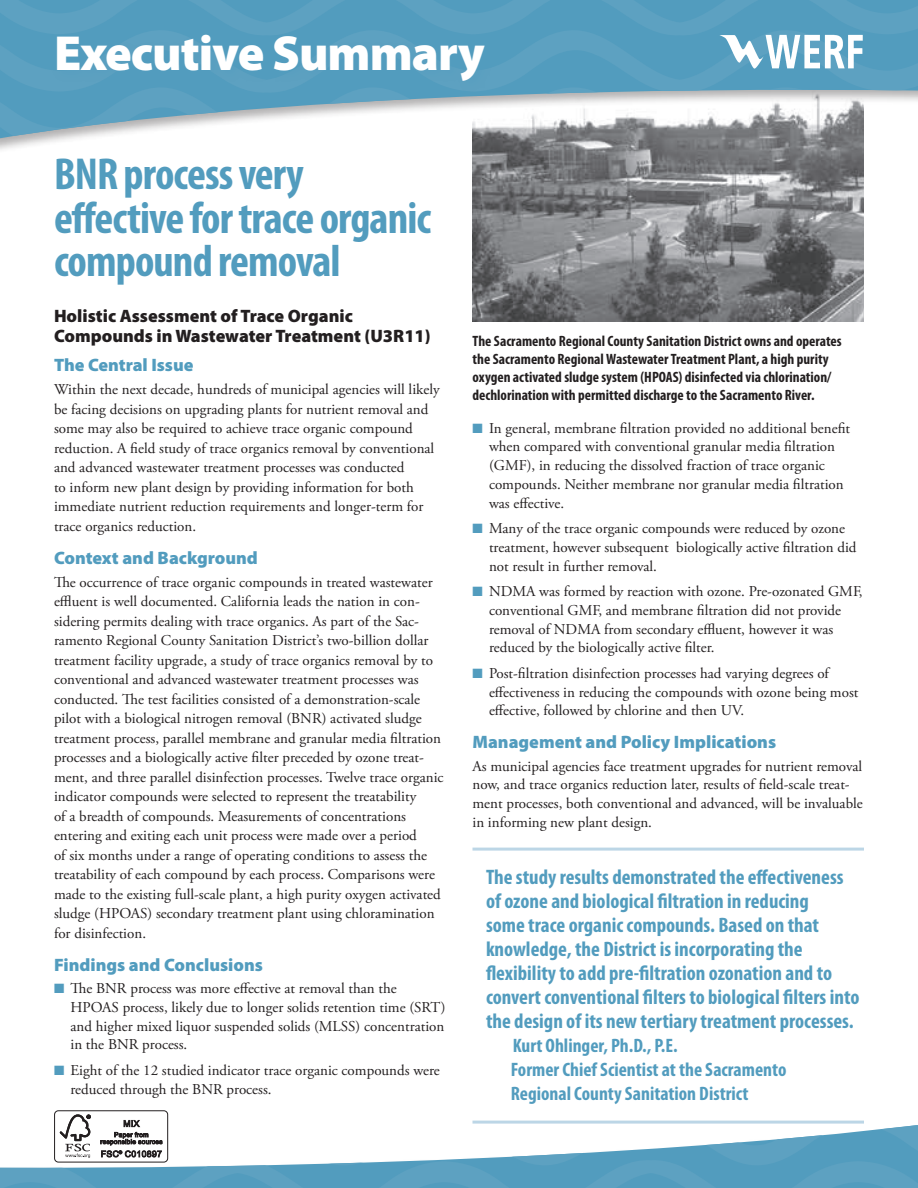
<style>
.page{position:relative;width:918px;height:1188px;background:#fff}
.page>*{position:absolute;margin:0;border:0;box-sizing:border-box;transform-origin:0 0}
.t1{font:900 49.5px "Myriad Pro";letter-spacing:-.02em;color:#fff}
.t2{font:700 condensed 45px/43.5px "Myriad Pro";letter-spacing:-.02em;color:#529cbe}
.t3{font:700 condensed 21px/24px "Myriad Pro";color:#529cbe}
.t4{font:700 condensed 19.5px/24px "Myriad Pro";color:#529cbe}
.t5{font:900 18px "Myriad Pro";color:#529cbe}
.t6{font:900 18px/19.5px "Myriad Pro";color:#231f20}
.t7{font:15px/19.5px "Adobe Garamond Pro";color:#231f20}
.t8{font:700 condensed 15px/18px "Myriad Pro";color:#231f20}
.s1{color:#529cbe}
</style>
<div class="page">
<img style="left:472px;top:154px;width:392px;height:167px">
<div style="left:0;top:0;width:918px;height:154px;background:#231f20;opacity:.35"></div>
<svg style="left:0;top:0;width:918px;height:138px"></svg>
<div style="left:53px;top:31px;width:443px;height:62px;background:#529cbe"></div>
<img style="left:715px;top:32px;width:152px;height:41px">
<svg style="left:0;top:1125px;width:918px;height:63px"></svg>
<hr style="left:472px;top:848px;width:392px;height:3px;background:#bcd6e6">
<hr style="left:472px;top:1121px;width:392px;height:3px;background:#bcd6e6">
<div style="left:55px;top:1111px;width:113px;height:51px;background:#fff;border-radius:4px"></div>
<div style="left:54px;top:1111px;width:114px;height:51px;border:1px solid #231f20;border-radius:4px"></div>
<svg style="left:60px;top:1114px;width:31px;height:44px"></svg>
<svg style="left:100px;top:1120px;width:63px;height:37px"></svg>
<h1 class="t1" style="left:54px;top:20px;width:432px">Executive Summary</h1>
<h2 class="t2" style="left:54px;top:152px;width:379px">BNR process very effective for trace organic compound removal</h2>
<p class="t6" style="left:54px;top:305px;width:378px">Holistic Assessment of Trace Organic<br>Compounds in Wastewater Treatment (U3R11)</p>
<p class="t5" style="left:54px;top:353px;width:141px">The Central Issue</p>
<p class="t7" style="left:54px;top:380px;width:387px">Within the next decade, hundreds of municipal agencies will likely be facing decisions on upgrading plants for nutrient removal and some may also be required to achieve trace organic compound reduction. A field study of trace organics removal by conventional and advanced wastewater treatment processes was conducted<br>to inform new plant design by providing information for both immediate nutrient reduction requirements and longer-term for trace organics reduction.</p>
<p class="t5" style="left:54px;top:546px;width:205px">Context and Background</p>
<p class="t7" style="left:54px;top:573px;width:391px">The occurrence of trace organic compounds in treated wastewater effluent is well documented. California leads the nation in con&shy;sidering permits dealing with trace organics. As part of the Sac&shy;ramento Regional County Sanitation District’s two-billion dollar treatment facility upgrade, a study of trace organics removal by to conventional and advanced wastewater treatment processes was conducted. The test facilities consisted of a demonstration-scale pilot with a biological nitrogen removal (BNR) activated sludge treatment process, parallel membrane and granular media filtration processes and a biologically active filter preceded by ozone treat&shy;ment, and three parallel disinfection processes. Twelve trace organic indicator compounds were selected to represent the treatability<br>of a breadth of compounds. Measurements of concentrations entering and exiting each unit process were made over a period<br>of six months under a range of operating conditions to assess the treatability of each compound by each process. Comparisons were made to the existing full-scale plant, a high purity oxygen activated sludge (HPOAS) secondary treatment plant using chloramination for disinfection.</p>
<p class="t5" style="left:54px;top:953px;width:211px">Findings and Conclusions</p>
<p class="t7" style="left:70px;top:979px;width:376px;line-height:18.8px;text-indent:-16px"><span class="s1">■</span> The BNR process was more effective at removal than the HPOAS process, likely due to longer solids retention time (SRT) and higher mixed liquor suspended solids (MLSS) concentration in the BNR process.</p>
<p class="t7" style="left:70px;top:1061px;width:371px;line-height:18.8px;text-indent:-16px"><span class="s1">■</span> Eight of the 12 studied indicator trace organic compounds were reduced through the BNR process.</p>
<p class="t8" style="left:472px;top:332px;width:371px">The Sacramento Regional County Sanitation District owns and operates the Sacramento Regional Wastewater Treatment Plant, a high purity oxygen activated sludge system (HPOAS) disinfected via chlorination/ dechlorination with permitted discharge to the Sacramento River.</p>
<p class="t7" style="left:489px;top:419px;width:363px;line-height:18.8px;text-indent:-16px"><span class="s1">■</span> In general, membrane filtration provided no additional benefit when compared with conventional granular media filtration (GMF), in reducing the dissolved fraction of trace organic compounds. Neither membrane nor granular media filtration was effective.</p>
<p class="t7" style="left:489px;top:520px;width:369px;line-height:18.8px;text-indent:-16px"><span class="s1">■</span> Many of the trace organic compounds were reduced by ozone treatment, however subsequent biologically active filtration did not result in further removal.</p>
<p class="t7" style="left:489px;top:583px;width:375px;line-height:18.8px;text-indent:-16px"><span class="s1">■</span> NDMA was formed by reaction with ozone. Pre-ozonated GMF, conventional GMF, and membrane filtration did not provide removal of NDMA from secondary effluent, however it was reduced by the biologically active filter.</p>
<p class="t7" style="left:489px;top:664px;width:371px;line-height:18.8px;text-indent:-16px"><span class="s1">■</span> Post-filtration disinfection processes had varying degrees of effectiveness in reducing the compounds with ozone being most effective, followed by chlorine and then UV.</p>
<p class="t5" style="left:472px;top:730px;width:305px">Management and Policy Implications</p>
<p class="t7" style="left:472px;top:757px;width:392px;line-height:18.8px">As municipal agencies face treatment upgrades for nutrient removal now, and trace organics reduction later, results of field-scale treat&shy;ment processes, both conventional and advanced, will be invaluable in informing new plant design.</p>
<p class="t3" style="left:486px;top:865px;width:375px">The study results demonstrated the effectiveness of ozone and biological filtration in reducing<br>some trace organic compounds. Based on that knowledge, the District is incorporating the flexibility to add pre-filtration ozonation and to convert conventional filters to biological filters into the design of its new tertiary treatment processes.</p>
<h3 class="t4" style="left:511px;top:1033px;width:277px">Kurt Ohlinger, Ph.D., P.E.<br>Former Chief Scientist at the Sacramento<br>Regional County Sanitation District</h3>
</div>
